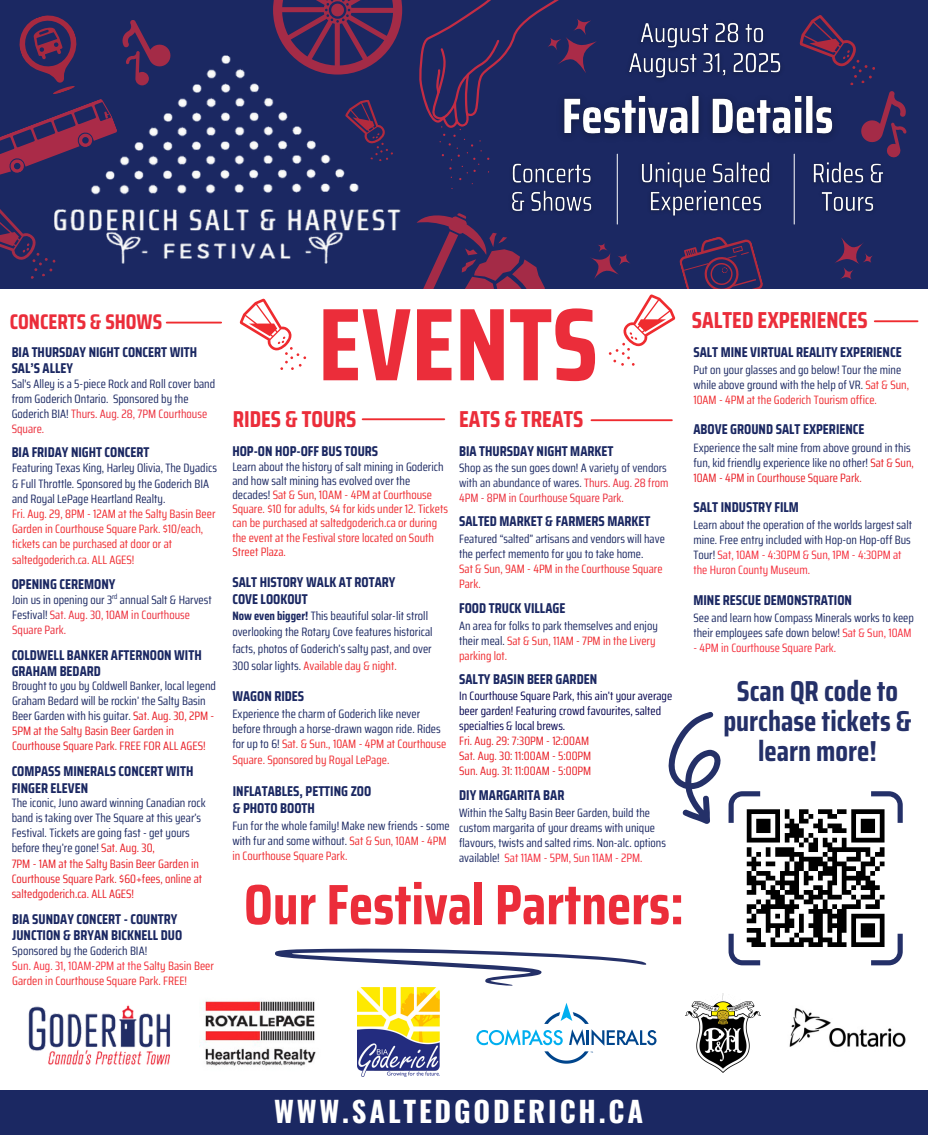
<style>
.page{position:relative;width:928px;height:1135px;background:#fff}
.page>*{position:absolute;margin:0;border:0;box-sizing:border-box;transform-origin:0 0}
.t1{font:700 103.25px "Saira Condensed";color:#eb2d3a}
.t2{font:700 57px "Saira Condensed";color:#eb2d3a}
.t3{font:700 28.88px/30.1px "Saira Condensed";color:#243068;text-align:center}
.t4{font:700 28.5px "Oswald";letter-spacing:.1em;color:#fff}
.t5{font:700 23.12px "Saira Condensed";color:#eb2d3a}
.t6{font:700 23px "Saira Condensed";color:#eb2d3a}
.t7{font:700 21.25px "Saira Condensed";color:#eb2d3a}
.t8{font:700 14.25px "Saira Condensed";color:#1b2862}
.t9{font:700 14.12px/16.9px "Saira Condensed";color:#1b2862}
.t10{font:12.12px/15px "Saira Condensed";color:#1b2862}
.t11{font:12.12px/14.1px "Saira Condensed";color:#ef2b2f}
.t12{font:12.12px/15.2px "Saira Condensed";color:#e81e25}
.t13{font:12.12px/15px "Saira Condensed";color:#eb2d3a}
.t14{font:12.12px/15px "Saira Condensed";color:#00004d}
.t15{font:12.12px "Saira Condensed";color:#f52e3c}
.t16{font:7.25px "Saira Condensed";color:#1b2862}
.s1{color:#eb2d3a}
.s2{color:#e81e25}
.s3{color:#f52e3c}
.s4{color:#ef2b2f}
.s5{color:#1b2862}
.s6{color:#243068}
.s7{font-weight:700}
</style>
<div class="page">
<div style="left:0;top:0;width:927px;height:293px;background:#1b2862"></div>
<img style="left:90px;top:55px;width:269px;height:140px">
<svg style="left:417px;top:213px;width:128px;height:76px"></svg>
<div style="left:0;top:289px;width:927px;height:113px;background:#fff"></div>
<svg style="left:273px;top:0;width:324px;height:189px"></svg>
<svg style="left:794px;top:15px;width:113px;height:143px"></svg>
<hr style="left:616px;top:154px;width:1px;height:70px;background:#fff">
<hr style="left:793px;top:154px;width:1px;height:70px;background:#fff">
<hr style="left:167px;top:321px;width:54px;height:2px;background:#ef2b2f">
<svg style="left:590px;top:237px;width:173px;height:129px"></svg>
<svg style="left:239px;top:299px;width:67px;height:71px"></svg>
<hr style="left:362px;top:418px;width:82px;height:2px;background:#ef2b2f">
<hr style="left:591px;top:419px;width:80px;height:2px;background:#ef2b2f">
<hr style="left:874px;top:320px;width:43px;height:2px;background:#ef2b2f">
<img style="left:28px;top:1005px;width:142px;height:60px">
<img style="left:199px;top:1000px;width:117px;height:66px">
<img style="left:789px;top:1008px;width:117px;height:39px">
<svg style="left:569px;top:1029px;width:87px;height:16px"></svg>
<svg style="left:476px;top:1029px;width:86px;height:16px"></svg>
<svg style="left:545px;top:1003px;width:43px;height:20px"></svg>
<svg style="left:544px;top:1051px;width:49px;height:12px"></svg>
<img style="left:685px;top:993px;width:75px;height:79px">
<img style="left:357px;top:987px;width:82px;height:89px">
<div style="left:0;top:1090px;width:927px;height:44px;background:#1b2862"></div>
<svg style="left:275px;top:711px;width:627px;height:275px"></svg>
<img style="left:550px;top:75px;width:295px;height:81px">
<img style="left:620px;top:23px;width:169px;height:64px">
<img style="left:805px;top:154px;width:87px;height:58px">
<img style="left:633px;top:154px;width:145px;height:62px">
<img style="left:503px;top:154px;width:98px;height:69px">
<img style="left:56px;top:209px;width:345px;height:55px">
<svg style="left:835px;top:237px;width:38px;height:43px"></svg>
<svg style="left:0;top:209px;width:56px;height:70px"></svg>
<svg style="left:0;top:15px;width:174px;height:166px"></svg>
<p class="t7" style="left:10px;top:304px;width:154px">CONCERTS &amp; SHOWS</p>
<p class="t9" style="left:12px;top:343px;width:187px">BIA THURSDAY NIGHT CONCERT WITH<br>SAL’S ALLEY</p>
<p class="t10" style="left:12px;top:376px;width:205px">Sal's Alley is a 5-piece Rock and Roll cover band from Goderich Ontario. Sponsored by the<br>Goderich BIA! <span class="s1">Thurs. Aug. 28, 7PM Courthouse</span></p>
<p class="t13" style="left:12px;top:421px;width:34px">Square.</p>
<p class="t9" style="left:12px;top:444px;width:139px">BIA FRIDAY NIGHT CONCERT</p>
<p class="t10" style="left:12px;top:460px;width:206px">Featuring Texas King, Harley Olivia, The Dyadics &amp; Full Throttle. Sponsored by the Goderich BIA and Royal LePage Heartland Realty.</p>
<p class="t11" style="left:12px;top:506px;width:205px;line-height:15.2px">Fri. Aug. 29, 8PM - 12AM at the Salty Basin Beer Garden in Courthouse Square Park. $10/each, tickets can be purchased at door or at saltedgoderich.ca. ALL AGES!</p>
<h5 class="t8" style="left:12px;top:573px;width:105px">OPENING CEREMONY</h5>
<p class="t10" style="left:12px;top:592px;width:201px">Join us in opening our 3 annual Salt &amp; Harvest<br>Festival! <span class="s1">Sat. Aug. 30, 10AM in Courthouse<br>Square Park.</span></p>
<p class="t16" style="left:112px;top:590px;width:7px">rd</p>
<p class="t9" style="left:12px;top:646px;width:191px">COLDWELL BANKER AFTERNOON WITH<br>GRAHAM BEDARD</p>
<h1 class="t10" style="left:12px;top:677px;width:205px">Brought to you by Coldwell Banker, local legend<br>Graham Bedard will be rockin’ the Salty Basin<br>Beer Garden with his guitar. <span class="s2">Sat. Aug. 30, 2PM -</span></h1>
<p class="t12" style="left:12px;top:723px;width:195px">5PM at the Salty Basin Beer Garden in<br>Courthouse Square Park. FREE FOR ALL AGES!</p>
<p class="t9" style="left:12px;top:763px;width:183px">COMPASS MINERALS CONCERT WITH</p>
<p class="t9" style="left:12px;top:779px;width:78px">FINGER ELEVEN</p>
<p class="t10" style="left:12px;top:795px;width:195px">The iconic, Juno award winning Canadian rock band is taking over The Square at this year’s Festival. Tickets are going fast - get yours before they’re gone! <span class="s2">Sat. Aug. 30,</span></p>
<p class="t12" style="left:12px;top:855px;width:192px">7PM - 1AM at the Salty Basin Beer Garden in<br>Courthouse Square Park. $60+fees, online at saltedgoderich.ca. ALL AGES!</p>
<p class="t9" style="left:12px;top:910px;width:171px">BIA SUNDAY CONCERT - COUNTRY<br>JUNCTION &amp; BRYAN BICKNELL DUO</p>
<p class="t10" style="left:12px;top:943px;width:136px">Sponsored by the Goderich BIA!</p>
<p class="t11" style="left:12px;top:958px;width:203px;line-height:15px"><span class="s3">Sun. Aug. 31, 10AM-2PM at the S</span>alty Basin Beer<br>Garden in Courthouse Square Park. FREE!</p>
<p class="t1" style="left:318px;top:263px;width:281px">EVENTS</p>
<p class="t5" style="left:691px;top:302px;width:177px">SALTED EXPERIENCES</p>
<p class="t5" style="left:459px;top:400px;width:126px">EATS &amp; TREATS</p>
<p class="t8" style="left:693px;top:340px;width:210px">SALT MINE VIRTUAL REALITY EXPERIENCE</p>
<p class="t10" style="left:693px;top:362px;width:217px">Put on your glasses and go below! Tour the mine while above ground with the help of VR. <span class="s4">Sat &amp; Sun,<br>10AM - 4PM at the Goderich Tourism office.</span></p>
<p class="t6" style="left:233px;top:401px;width:125px">RIDES &amp; TOURS</p>
<p class="t8" style="left:693px;top:418px;width:172px">ABOVE GROUND SALT EXPERIENCE</p>
<p class="t10" style="left:693px;top:440px;width:222px">Experience the salt mine from above ground in this fun, kid friendly experience like no other! <span class="s2">Sat &amp; Sun,</span></p>
<p class="t12" style="left:693px;top:469px;width:170px">10AM - 4PM in Courthouse Square Park.</p>
<p class="t8" style="left:693px;top:496px;width:107px">SALT INDUSTRY FILM</p>
<p class="t10" style="left:693px;top:517px;width:220px;text-align:justify">Learn about the operation of the worlds largest salt mine. Free entry included with Hop-on Hop-off Bus Tour! <span class="s3">Sat, 10AM - 4:30PM &amp; Sun, 1PM - 4:30PM at</span></p>
<p class="t15" style="left:693px;top:560px;width:118px">the Huron County Museum.</p>
<p class="t8" style="left:693px;top:588px;width:160px">MINE RESCUE DEMONSTRATION</p>
<p class="t10" style="left:693px;top:610px;width:222px">See and learn how Compass Minerals works to keep their employees safe down below! <span class="s3">Sat &amp; Sun, 10AM</span></p>
<p class="t15" style="left:693px;top:638px;width:144px">- 4PM in Courthouse Square Park.</p>
<p class="t8" style="left:459px;top:439px;width:156px">BIA THURSDAY NIGHT MARKET</p>
<p class="t13" style="left:459px;top:460px;width:211px"><span class="s5">Shop as the sun goes down! A</span> <span class="s6">variety of vendors with an abundance of wares.</span> Thurs. Aug. 28 from<br>4PM - 8PM in Courthouse Square Park.</p>
<p class="t8" style="left:232px;top:440px;width:147px">HOP-ON HOP-OFF BUS TOURS</p>
<p class="t11" style="left:232px;top:460px;width:217px"><span class="s5">Learn about the history of salt mining in Goderich and how salt mining has evolved over the decades!</span> Sat &amp; Sun, 10AM - 4PM at Courthouse Square. $10 for adults, $4 for kids under 12. Tickets can be purchased at saltedgoderich.ca or during the event at the Festival store located on South Street Plaza.</p>
<p class="t8" style="left:232px;top:570px;width:164px">SALT HISTORY WALK AT ROTARY</p>
<p class="t8" style="left:232px;top:587px;width:77px">COVE LOOKOUT</p>
<p class="t10" style="left:232px;top:607px;width:202px;line-height:16.9px"><span class="s7">Now even bigger!</span> This beautiful solar-lit stroll overlooking the Rotary Cove features historical facts, photos of Goderich’s salty past, and over 300 solar lights. <span class="s4">Available day &amp; night.</span></p>
<p class="t8" style="left:232px;top:685px;width:73px">WAGON RIDES</p>
<p class="t10" style="left:232px;top:706px;width:215px">Experience the charm of Goderich like never before through a horse-drawn wagon ride. Rides for up to 6! <span class="s4">Sat. &amp; Sun., 10AM - 4PM at Courthouse Square. Sponsored by Royal LePage.</span></p>
<p class="t8" style="left:459px;top:510px;width:193px">SALTED MARKET &amp; FARMERS MARKET</p>
<p class="t10" style="left:459px;top:531px;width:207px">Featured “salted” artisans and vendors will have the perfect memento for you to take home.</p>
<p class="t11" style="left:459px;top:561px;width:205px;line-height:15px">Sat &amp; Sun, 9AM - 4PM in the Courthouse Square<br>Park.</p>
<p class="t8" style="left:459px;top:596px;width:108px">FOOD TRUCK VILLAGE</p>
<p class="t10" style="left:459px;top:618px;width:200px">An area for folks to park themselves and enjoy their meal. <span class="s4">Sat &amp; Sun, 11AM - 7PM in the Livery parking lot.</span></p>
<p class="t8" style="left:459px;top:667px;width:139px">SALTY BASIN BEER GARDEN</p>
<p class="t14" style="left:459px;top:688px;width:214px">In Courthouse Square Park, this ain’t your average beer garden! Featuring crowd favourites, salted specialties &amp; local brews.</p>
<p class="t12" style="left:459px;top:733px;width:131px">Fri. Aug. 29: 7:30PM - 12:00AM</p>
<p class="t12" style="left:459px;top:748px;width:134px">Sat. Aug. 30: 11:00AM - 5:00PM</p>
<p class="t12" style="left:459px;top:763px;width:134px">Sun. Aug. 31: 11:00AM - 5:00PM</p>
<p class="t8" style="left:459px;top:783px;width:107px">DIY MARGARITA BAR</p>
<p class="t10" style="left:459px;top:804px;width:208px">Within the Salty Basin Beer Garden, build the custom margarita of your dreams with unique flavours, twists and salted rims. Non-alc. options available! <span class="s3">Sat 11AM - 5PM, Sun 11AM - 2PM.</span></p>
<p class="t3" style="left:723px;top:675px;width:190px">Scan QR code to purchase tickets &amp; learn more!</p>
<p class="t8" style="left:233px;top:780px;width:140px">INFLATABLES, PETTING ZOO</p>
<p class="t8" style="left:233px;top:796px;width:84px">&amp; PHOTO BOOTH</p>
<p class="t10" style="left:232px;top:817px;width:219px">Fun for the whole family! Make new friends - some with fur and some without. <span class="s4">Sat &amp; Sun, 10AM - 4PM</span></p>
<p class="t11" style="left:232px;top:848px;width:116px">in Courthouse Square Park.</p>
<p class="t2" style="left:244px;top:859px;width:441px">Our Festival Partners:</p>
<p class="t4" style="left:274px;top:1088px;width:370px">WWW.SALTEDGODERICH.CA</p>
</div>
